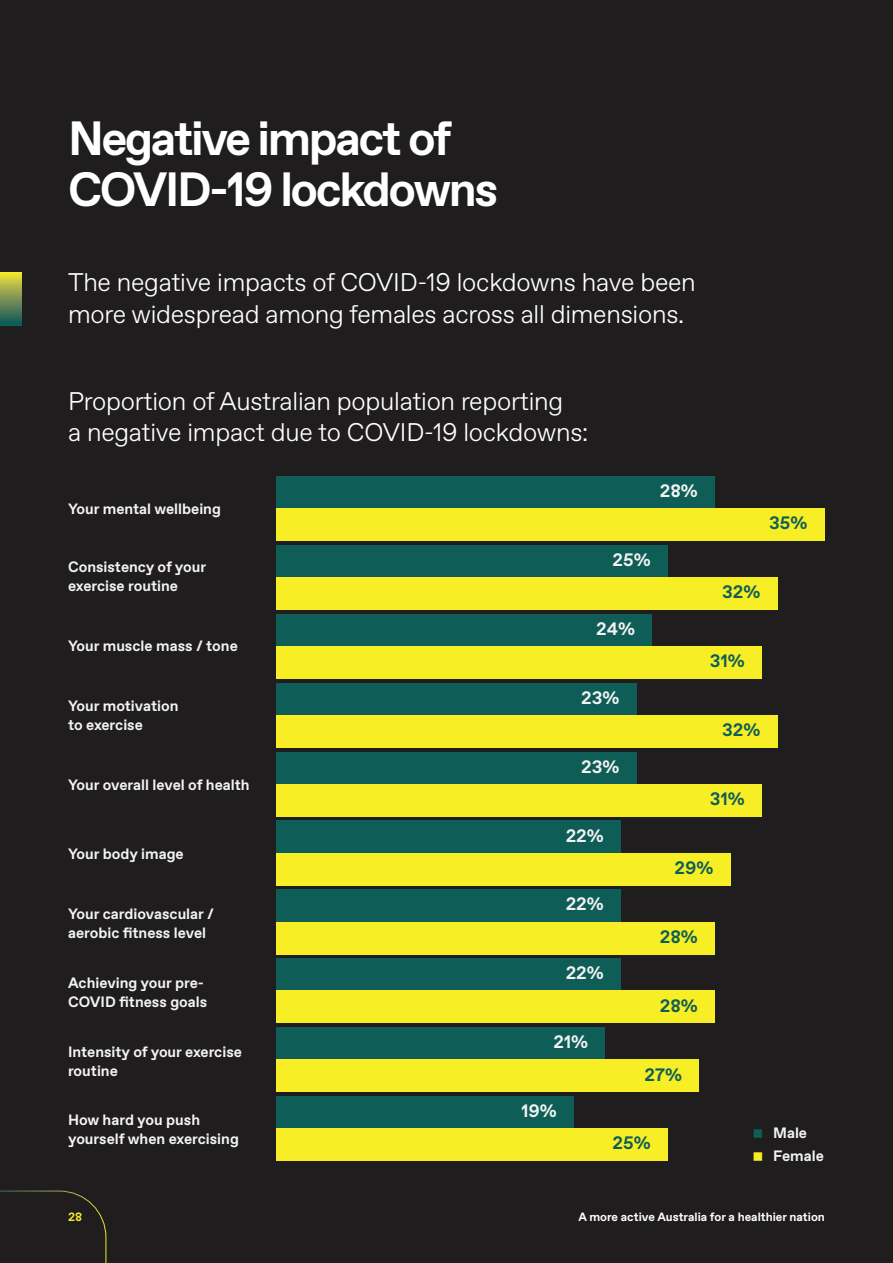
<style>
.page{position:relative;width:893px;height:1263px;background:#201d1e}
.page>*{position:absolute;margin:0;border:0;box-sizing:border-box;transform-origin:0 0}
.t1{font:700 48px/51px "Favorit";letter-spacing:-.05em;color:#fff}
.t2{font:300 25.5px/31.5px "Favorit";letter-spacing:-.01em;color:#fff}
.t3{font:700 18px "Favorit";color:#f3f3f3}
.t4{font:700 18px "Favorit";color:#0e5d56}
.t5{font:700 15px/18.8px "Favorit";color:#f3f3f3}
.t6{font:700 12px "Favorit";color:#fff}
.t7{font:700 12px "Favorit";color:#f7ee25}
</style>
<div class="page">
<div style="left:276px;top:476px;width:439px;height:33px;background:#0e5d56"></div>
<div style="left:276px;top:509px;width:549px;height:32px;background:#f7ee25"></div>
<div style="left:276px;top:545px;width:392px;height:32px;background:#0e5d56"></div>
<div style="left:276px;top:577px;width:502px;height:33px;background:#f7ee25"></div>
<div style="left:276px;top:614px;width:376px;height:32px;background:#0e5d56"></div>
<div style="left:276px;top:646px;width:486px;height:33px;background:#f7ee25"></div>
<div style="left:276px;top:683px;width:360px;height:32px;background:#0e5d56"></div>
<div style="left:276px;top:715px;width:502px;height:32px;background:#f7ee25"></div>
<div style="left:276px;top:752px;width:360px;height:32px;background:#0e5d56"></div>
<div style="left:276px;top:784px;width:486px;height:32px;background:#f7ee25"></div>
<div style="left:276px;top:821px;width:345px;height:32px;background:#0e5d56"></div>
<div style="left:276px;top:853px;width:454px;height:32px;background:#f7ee25"></div>
<div style="left:276px;top:890px;width:345px;height:32px;background:#0e5d56"></div>
<div style="left:276px;top:922px;width:439px;height:32px;background:#f7ee25"></div>
<div style="left:276px;top:958px;width:345px;height:33px;background:#0e5d56"></div>
<div style="left:276px;top:991px;width:439px;height:32px;background:#f7ee25"></div>
<div style="left:276px;top:1027px;width:329px;height:33px;background:#0e5d56"></div>
<div style="left:276px;top:1060px;width:423px;height:32px;background:#f7ee25"></div>
<div style="left:276px;top:1096px;width:298px;height:32px;background:#0e5d56"></div>
<div style="left:276px;top:1128px;width:392px;height:33px;background:#f7ee25"></div>
<svg style="left:0;top:1190px;width:107px;height:73px"></svg>
<svg style="left:0;top:272px;width:21px;height:53px"></svg>
<h1 class="t1" style="left:68px;top:113px;width:432px">Negative impact of<br>COVID-19 lockdowns</h1>
<h2 class="t2" style="left:68px;top:266px;width:629px">The negative impacts of COVID-19 lockdowns have been more widespread among females across all dimensions.</h2>
<h2 class="t2" style="left:68px;top:384px;width:522px">Proportion of Australian population reporting<br>a negative impact due to COVID-19 lockdowns:</h2>
<p class="t5" style="left:68px;top:499px;width:154px">Your mental wellbeing</p>
<p class="t5" style="left:68px;top:558px;width:140px">Consistency of your exercise routine</p>
<p class="t5" style="left:68px;top:636px;width:171px">Your muscle mass / tone</p>
<p class="t5" style="left:68px;top:696px;width:112px">Your motivation to exercise</p>
<p class="t5" style="left:68px;top:775px;width:183px">Your overall level of health</p>
<p class="t5" style="left:68px;top:844px;width:117px">Your body image</p>
<p class="t5" style="left:68px;top:904px;width:148px">Your cardiovascular / aerobic fitness level</p>
<p class="t5" style="left:68px;top:973px;width:141px">Achieving your pre-<br>COVID fitness goals</p>
<p class="t5" style="left:68px;top:1043px;width:175px">Intensity of your exercise routine</p>
<p class="t5" style="left:68px;top:1110px;width:172px">How hard you push yourself when exercising</p>
<p class="t3" style="left:660px;top:479px;width:40px">28%</p>
<p class="t3" style="left:613px;top:548px;width:40px">25%</p>
<p class="t3" style="left:596px;top:616px;width:40px">24%</p>
<p class="t3" style="left:581px;top:685px;width:40px">23%</p>
<p class="t3" style="left:581px;top:754px;width:40px">23%</p>
<p class="t3" style="left:566px;top:823px;width:40px">22%</p>
<p class="t3" style="left:566px;top:892px;width:40px">22%</p>
<p class="t3" style="left:566px;top:961px;width:40px">22%</p>
<p class="t3" style="left:553px;top:1030px;width:36px">21%</p>
<p class="t4" style="left:722px;top:580px;width:40px">32%</p>
<p class="t4" style="left:710px;top:649px;width:36px">31%</p>
<p class="t4" style="left:722px;top:718px;width:40px">32%</p>
<p class="t4" style="left:710px;top:787px;width:36px">31%</p>
<p class="t4" style="left:675px;top:855px;width:40px">29%</p>
<p class="t4" style="left:660px;top:924px;width:40px">28%</p>
<p class="t4" style="left:660px;top:993px;width:40px">28%</p>
<p class="t3" style="left:521px;top:1099px;width:37px">19%</p>
<p class="t4" style="left:645px;top:1062px;width:39px">27%</p>
<p class="t4" style="left:613px;top:1131px;width:40px">25%</p>
<p class="t4" style="left:769px;top:511px;width:40px">35%</p>
<p class="t5" style="left:773px;top:1121px;width:52px;line-height:23px">Male<br>Female</p>
<p class="t7" style="left:68px;top:1209px;width:16px">28</p>
<p class="t6" style="left:578px;top:1209px;width:248px">A more active Australia for a healthier nation</p>
</div>
